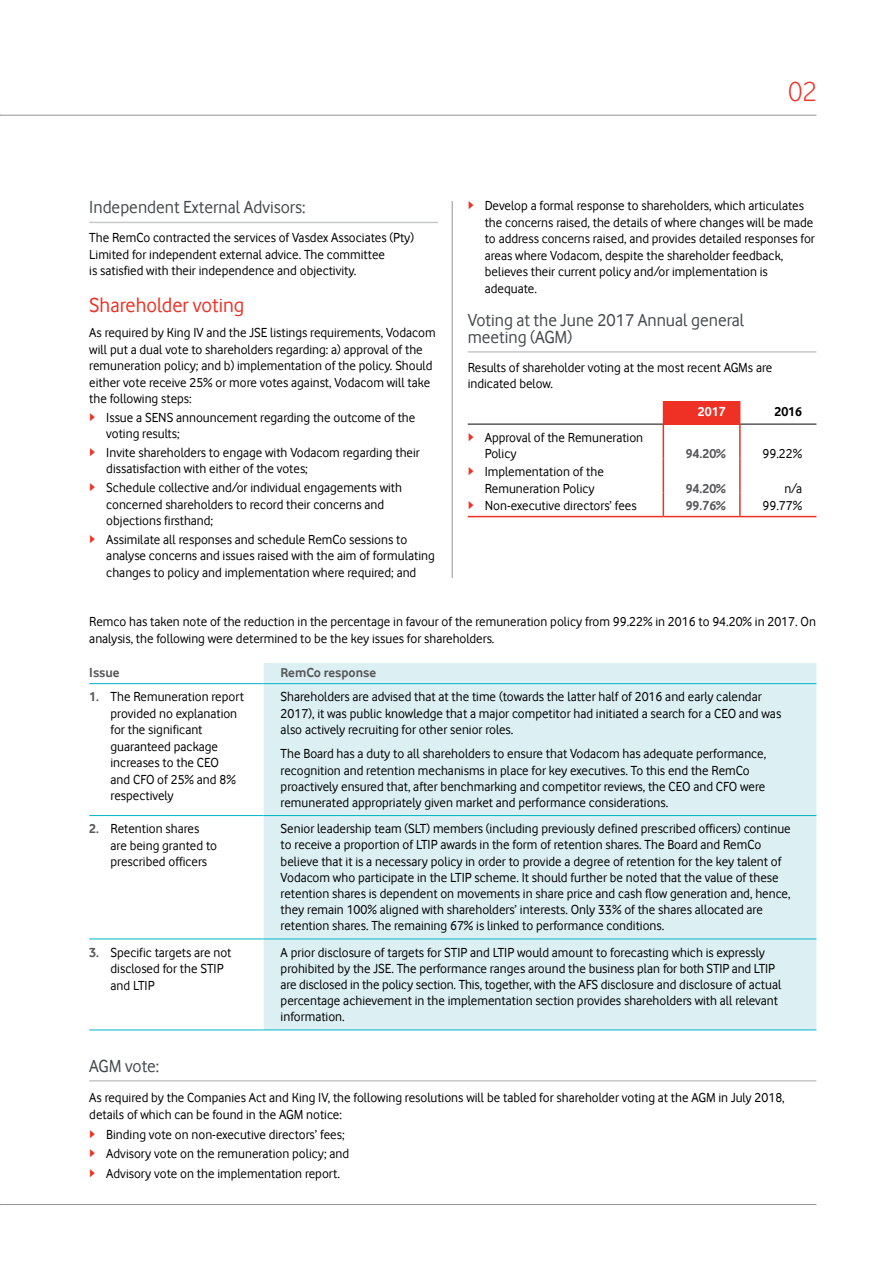
<style>
.page{position:relative;width:893px;height:1263px;background:#fff}
.page>*{position:absolute;margin:0;border:0;box-sizing:border-box;transform-origin:0 0}
.t1{font:28.8px "Vodafone Lt";color:#ee3124}
.t2{font:21px "Vodafone Rg";color:#ee3124}
.t3{font:18px/16.5px "Vodafone Rg";color:#44494d}
.t4{font:13.5px/16.5px "Vodafone Rg";color:#000}
.t5{font:700 13.5px "Vodafone Rg";color:#58595b}
.t6{font:700 13.5px "Vodafone Rg";color:#fff}
.t7{font:700 13.5px "Vodafone Rg";color:#000}
.s1{font-family:"Simple Direction Arrows";color:#ee3124}
.s2{font-weight:700;color:#58595b}
</style>
<div class="page">
<hr style="left:452px;top:201px;width:1px;height:377px;background:#939598">
<hr style="left:0;top:115px;width:816px;height:1px;background:#939598">
<hr style="left:0;top:1204px;width:816px;height:1px;background:#939598">
<hr style="left:89px;top:222px;width:349px;height:1px;background:#c7c8ca">
<hr style="left:468px;top:351px;width:348px;height:2px;background:#c7c8ca">
<div style="left:663px;top:401px;width:77px;height:23px;background:#ee3124"></div>
<hr style="left:468px;top:423px;width:195px;height:2px;background:#58595b">
<hr style="left:740px;top:423px;width:76px;height:2px;background:#58595b">
<hr style="left:468px;top:516px;width:195px;height:1px;background:#ee3124">
<hr style="left:663px;top:516px;width:77px;height:1px;background:#ee3124">
<hr style="left:740px;top:516px;width:76px;height:1px;background:#ee3124">
<hr style="left:663px;top:425px;width:1px;height:33px;background:#ee3124">
<hr style="left:739px;top:425px;width:2px;height:33px;background:#ee3124">
<hr style="left:663px;top:458px;width:1px;height:34px;background:#ee3124">
<hr style="left:739px;top:458px;width:2px;height:34px;background:#ee3124">
<svg style="left:663px;top:492px;width:1px;height:24px"></svg>
<hr style="left:739px;top:492px;width:2px;height:24px;background:#ee3124">
<hr style="left:663px;top:423px;width:77px;height:2px;background:#ee3124">
<hr style="left:89px;top:1080px;width:727px;height:1px;background:#c7c8ca">
<div style="left:264px;top:663px;width:552px;height:366px;background:#dcf0f3"></div>
<hr style="left:89px;top:683px;width:175px;height:1px;background:#00b5c6">
<hr style="left:264px;top:683px;width:552px;height:1px;background:#00b5c6">
<hr style="left:89px;top:815px;width:175px;height:1px;background:#00b5c6">
<hr style="left:264px;top:815px;width:552px;height:1px;background:#00b5c6">
<hr style="left:89px;top:938px;width:175px;height:1px;background:#00b5c6">
<hr style="left:264px;top:938px;width:552px;height:1px;background:#00b5c6">
<hr style="left:89px;top:1029px;width:175px;height:1px;background:#00b5c6">
<hr style="left:264px;top:1029px;width:552px;height:1px;background:#00b5c6">
<h1 class="t1" style="left:788px;top:75px;width:30px">02</h1>
<h3 class="t3" style="left:89px;top:199px;width:218px">Independent External Advisors:</h3>
<p class="t4" style="left:89px;top:230px;width:326px">The RemCo contracted the services of Vasdex Associates (Pty)<br>Limited for independent external advice. The committee<br>is satisfied with their independence and objectivity.</p>
<h2 class="t2" style="left:89px;top:293px;width:156px">Shareholder voting</h2>
<p class="t4" style="left:89px;top:324px;width:348px">As required by King IV and the JSE listings requirements, Vodacom will put a dual vote to shareholders regarding: a) approval of the remuneration policy; and b) implementation of the policy. Should either vote receive 25% or more votes against, Vodacom will take the following steps:</p>
<p class="t4" style="left:106px;top:409px;width:311px;text-indent:-17px"><span class="s1">g</span> Issue a SENS announcement regarding the outcome of the voting results;</p>
<p class="t4" style="left:106px;top:444px;width:315px;text-indent:-17px"><span class="s1">g</span> Invite shareholders to engage with Vodacom regarding their dissatisfaction with either of the votes;</p>
<p class="t4" style="left:106px;top:479px;width:297px;text-indent:-17px"><span class="s1">g</span> Schedule collective and/or individual engagements with concerned shareholders to record their concerns and objections firsthand;</p>
<p class="t4" style="left:106px;top:531px;width:330px;text-indent:-17px"><span class="s1">g</span> Assimilate all responses and schedule RemCo sessions to analyse concerns and issues raised with the aim of formulating changes to policy and implementation where required; and</p>
<p class="t4" style="left:485px;top:197px;width:332px;text-indent:-17px"><span class="s1">g</span> Develop a formal response to shareholders, which articulates the concerns raised, the details of where changes will be made to address concerns raised, and provides detailed responses for areas where Vodacom, despite the shareholder feedback, believes their current policy and/or implementation is adequate.</p>
<h3 class="t3" style="left:468px;top:312px;width:278px">Voting at the June 2017 Annual general meeting (AGM)</h3>
<p class="t4" style="left:468px;top:359px;width:306px">Results of shareholder voting at the most recent AGMs are indicated below.</p>
<p class="t6" style="left:698px;top:404px;width:29px">2017</p>
<p class="t7" style="left:774px;top:404px;width:29px">2016</p>
<p class="t4" style="left:485px;top:429px;width:160px;text-indent:-17px"><span class="s1">g</span> Approval of the Remuneration<br>Policy</p>
<p class="t5" style="left:686px;top:446px;width:42px">94.20%</p>
<p class="t4" style="left:763px;top:445px;width:41px">99.22%</p>
<p class="t4" style="left:468px;top:463px;width:138px;text-align:center"><span class="s1">g</span> Implementation of the<br>Remuneration Policy</p>
<p class="t5" style="left:686px;top:480px;width:42px">94.20%</p>
<p class="t4" style="left:784px;top:480px;width:19px">n/a</p>
<p class="t4" style="left:468px;top:497px;width:171px"><span class="s1">g</span> Non-executive directors’ fees</p>
<p class="t5" style="left:686px;top:498px;width:42px">99.76%</p>
<p class="t4" style="left:763px;top:497px;width:41px">99.77%</p>
<p class="t4" style="left:89px;top:612px;width:728px;line-height:17.4px">Remco has taken note of the reduction in the percentage in favour of the remuneration policy from 99.22% in 2016 to 94.20% in 2017. On analysis, the following were determined to be the key issues for shareholders.</p>
<p class="t5" style="left:89px;top:665px;width:32px">Issue</p>
<p class="t5" style="left:281px;top:665px;width:97px">RemCo response</p>
<p class="t4" style="left:111px;top:688px;width:135px;text-indent:-21px"><span class="s2">1.</span> The Remuneration report provided no explanation for the significant guaranteed package increases to the CEO<br>and CFO of 25% and 8% respectively</p>
<p class="t4" style="left:281px;top:689px;width:502px">Shareholders are advised that at the time (towards the latter half of 2016 and early calendar<br>2017), it was public knowledge that a major competitor had initiated a search for a CEO and was also actively recruiting for other senior roles.</p>
<p class="t4" style="left:281px;top:746px;width:487px">The Board has a duty to all shareholders to ensure that Vodacom has adequate performance, recognition and retention mechanisms in place for key executives. To this end the RemCo proactively ensured that, after benchmarking and competitor reviews, the CEO and CFO were remunerated appropriately given market and performance considerations.</p>
<p class="t4" style="left:111px;top:820px;width:108px;text-indent:-21px"><span class="s2">2.</span> Retention shares are being granted to prescribed officers</p>
<p class="t4" style="left:281px;top:820px;width:512px">Senior leadership team (SLT) members (including previously defined prescribed officers) continue to receive a proportion of LTIP awards in the form of retention shares. The Board and RemCo believe that it is a necessary policy in order to provide a degree of retention for the key talent of Vodacom who participate in the LTIP scheme. It should further be noted that the value of these retention shares is dependent on movements in share price and cash flow generation and, hence, they remain 100% aligned with shareholders’ interests. Only 33% of the shares allocated are retention shares. The remaining 67% is linked to performance conditions.</p>
<p class="t4" style="left:111px;top:944px;width:122px;text-indent:-21px"><span class="s2">3.</span> Specific targets are not disclosed for the STIP and LTIP</p>
<p class="t4" style="left:281px;top:944px;width:502px">A prior disclosure of targets for STIP and LTIP would amount to forecasting which is expressly prohibited by the JSE. The performance ranges around the business plan for both STIP and LTIP are disclosed in the policy section. This, together, with the AFS disclosure and disclosure of actual percentage achievement in the implementation section provides shareholders with all relevant information.</p>
<h3 class="t3" style="left:89px;top:1057px;width:72px">AGM vote:</h3>
<p class="t4" style="left:89px;top:1088px;width:697px;line-height:17.4px">As required by the Companies Act and King IV, the following resolutions will be tabled for shareholder voting at the AGM in July 2018, details of which can be found in the AGM notice:</p>
<p class="t4" style="left:89px;top:1124px;width:261px;line-height:19.5px"><span class="s1">g</span> Binding vote on non-executive directors’ fees; <span class="s1">g</span> Advisory vote on the remuneration policy; and <span class="s1">g</span> Advisory vote on the implementation report.</p>
</div>
